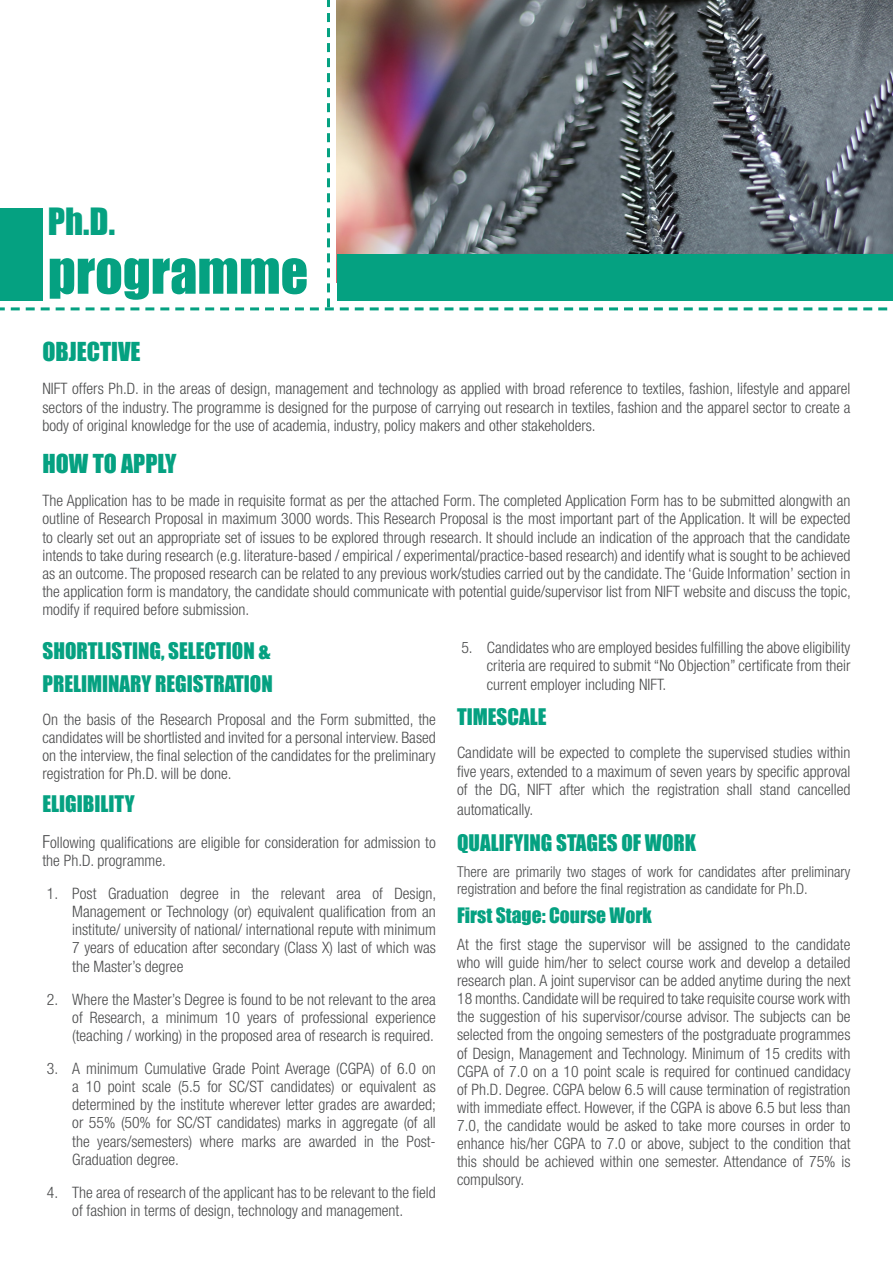
<style>
.page{position:relative;width:893px;height:1263px;background:#fff}
.page>*{position:absolute;margin:0;border:0;box-sizing:border-box;transform-origin:0 0}
.t1{font:54px "Impact";color:#05a181}
.t2{font:34.5px "Impact";color:#05a181}
.t3{font:24px "Impact";color:#05a181}
.t4{font:21px "Impact";color:#05a181}
.List_Paragraph{font:19.5px "Impact";color:#05a181}
.List_Paragraph-2{font:300 condensed 15.75px/18.1px "Helvetica Neue LT Std";color:#4b4c4d;text-align:justify}
.List_Paragraph-3{font:300 condensed 15px/17.2px "Helvetica Neue LT Std";color:#4b4c4d}
.s1{font-size:18px}
</style>
<div class="page">
<svg style="left:0;top:0;width:888px;height:310px"></svg>
<img style="left:337px;top:0;width:556px;height:254px">
<div style="left:337px;top:254px;width:556px;height:47px;background:#05a181"></div>
<p class="t2" style="left:48px;top:195px;width:69px">Ph.D.</p>
<p class="t1" style="left:48px;top:231px;width:262px">programme</p>
<p class="t3" style="left:43px;top:333px;width:100px">OBJECTIVE</p>
<p class="List_Paragraph-2" style="left:43px;top:380px;width:809px">NIFT offers Ph.D. in the areas of design, management and technology as applied with broad reference to textiles, fashion, lifestyle and apparel sectors of the industry. The programme is designed for the purpose of carrying out research in textiles, fashion and the apparel sector to create a body of original knowledge for the use of academia, industry, policy makers and other stakeholders.</p>
<p class="t3" style="left:43px;top:445px;width:135px">HOW TO APPLY</p>
<p class="List_Paragraph-2" style="left:43px;top:492px;width:810px">The Application has to be made in requisite format as per the attached Form. The completed Application Form has to be submitted alongwith an outline of Research Proposal in maximum 3000 words. This Research Proposal is the most important part of the Application. It will be expected to clearly set out an appropriate set of issues to be explored through research. It should include an indication of the approach that the candidate intends to take during research (e.g. literature-based / empirical / experimental/practice-based research) and identify what is sought to be achieved as an outcome. The proposed research can be related to any previous work/studies carried out by the candidate. The ‘Guide Information’ section in the application form is mandatory, the candidate should communicate with potential guide/supervisor list from NIFT website and discuss the topic, modify if required before submission.</p>
<p class="t4" style="left:43px;top:634px;width:230px">SHORTLISTING, SELECTION &amp;</p>
<p class="t4" style="left:43px;top:667px;width:232px">PRELIMINARY REGISTRATION</p>
<p class="List_Paragraph-2" style="left:43px;top:710px;width:395px">On the basis of the Research Proposal and the Form submitted, the candidates will be shortlisted and invited for a personal interview. Based on the interview, the final selection of the candidates for the preliminary registration for Ph.D. will be done.</p>
<p class="t4" style="left:43px;top:788px;width:94px">ELIGIBILITY</p>
<p class="List_Paragraph-2" style="left:43px;top:833px;width:395px"><span class="s1">F</span>ollowing qualifications are eligible for consideration for admission to the Ph.D. programme.</p>
<p class="List_Paragraph-2" style="left:72px;top:884px;width:366px;text-indent:-26px">1. Post Graduation degree in the relevant area of Design, Management or Technology (or) equivalent qualification from an institute/ university of national/ international repute with minimum 7 years of education after secondary (Class X) last of which was the Master’s degree</p>
<p class="List_Paragraph-2" style="left:72px;top:990px;width:365px;text-indent:-26px">2. Where the Master’s Degree is found to be not relevant to the area of Research, a minimum 10 years of professional experience (teaching / working) in the proposed area of research is required.</p>
<p class="List_Paragraph-2" style="left:72px;top:1059px;width:365px;text-indent:-26px">3. A minimum Cumulative Grade Point Average (CGPA) of 6.0 on a 10 point scale (5.5 for SC/ST candidates) or equivalent as determined by the institute wherever letter grades are awarded; or 55% (50% for SC/ST candidates) marks in aggregate (of all the years/semesters) where marks are awarded in the Post-Graduation degree.</p>
<p class="List_Paragraph-2" style="left:47px;top:1183px;width:390px;text-align:center">4. The area of research of the applicant has to be relevant to the field of fashion in terms of design, technology and management.</p>
<p class="List_Paragraph-2" style="left:487px;top:639px;width:365px;text-indent:-26px">5. Candidates who are employed besides fulfilling the above eligibility criteria are required to submit “No Objection” certificate from their current employer including NIFT.</p>
<p class="t4" style="left:457px;top:701px;width:91px">TIMESCALE</p>
<p class="List_Paragraph-2" style="left:457px;top:744px;width:395px">Candidate will be expected to complete the supervised studies within five years, extended to a maximum of seven years by specific approval of the DG, NIFT after which the registration shall stand cancelled</p>
<p class="List_Paragraph-2" style="left:457px;top:800px;width:78px">automatically.</p>
<p class="t4" style="left:457px;top:826px;width:241px">QUALIFYING STAGES OF WORK</p>
<p class="List_Paragraph-3" style="left:457px;top:863px;width:395px">There are primarily two stages of work for candidates after preliminary registration and before the final registration as candidate for Ph.D.</p>
<p class="List_Paragraph" style="left:457px;top:900px;width:196px">First Stage: Course Work</p>
<p class="List_Paragraph-2" style="left:457px;top:935px;width:395px">At the first stage the supervisor will be assigned to the candidate who will guide him/her to select course work and develop a detailed research plan. A joint supervisor can be added anytime during the next 18 months. Candidate will be required to take requisite course work with the suggestion of his supervisor/course advisor. The subjects can be selected from the ongoing semesters of the postgraduate programmes of Design, Management and Technology. Minimum of 15 credits with CGPA of 7.0 on a 10 point scale is required for continued candidacy of Ph.D. Degree. CGPA below 6.5 will cause termination of registration with immediate effect. However, if the CGPA is above 6.5 but less than 7.0, the candidate would be asked to take more courses in order to enhance his/her CGPA to 7.0 or above, subject to the condition that this should be achieved within one semester. Attendance of 75% is compulsory.</p>
</div>
